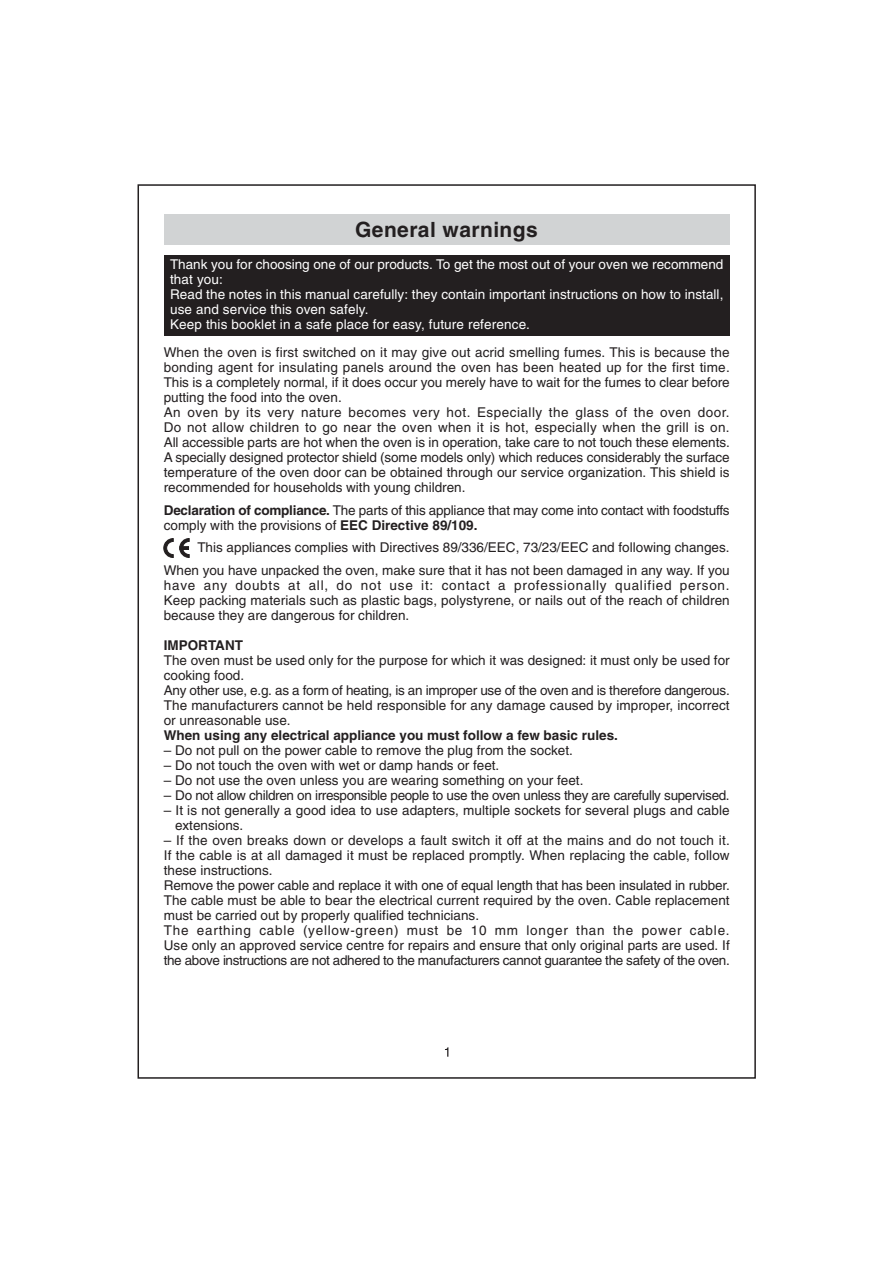
<style>
.page{position:relative;width:893px;height:1263px;background:#fff}
.page>*{position:absolute;margin:0;border:0;box-sizing:border-box;transform-origin:0 0}
.t1{font:700 21px "Helvetica";letter-spacing:.02em;color:#231f20}
.t2{font:13.5px/15px "Helvetica";color:#231f20}
.t3{font:13.5px/15px "Helvetica";letter-spacing:.005em;color:#fff}
.t4{font:13.5px "Helvetica";letter-spacing:-.025em;color:#231f20}
.t5{font:700 13.5px "Helvetica";color:#231f20}
.s1{font-weight:700}
</style>
<div class="page">
<div style="left:164px;top:215px;width:565px;height:30px;background:#d1d3d4"></div>
<div style="left:164px;top:255px;width:565px;height:81px;background:#231f20"></div>
<svg style="left:445px;top:1047px;width:3px;height:10px"></svg>
<svg style="left:164px;top:539px;width:9px;height:19px"></svg>
<svg style="left:180px;top:538px;width:9px;height:20px"></svg>
<h1 class="t1" style="left:355px;top:222px;width:184px">General warnings</h1>
<p class="t3" style="left:170px;top:258px;width:555px">Thank you for choosing one of our products. To get the most out of your oven we recommend that you:<br>Read the notes in this manual carefully: they contain important instructions on how to install, use and service this oven safely.<br>Keep this booklet in a safe place for easy, future reference.</p>
<p class="t2" style="left:164px;top:346px;width:567px">When the oven is first switched on it may give out acrid smelling fumes. This is because the bonding agent for insulating panels around the oven has been heated up for the first time.<br>This is a completely normal, if it does occur you merely have to wait for the fumes to clear before putting the food into the oven.<br>An oven by its very nature becomes very hot. Especially the glass of the oven door.<br>Do not allow children to go near the oven when it is hot, especially when the grill is on.<br>All accessible parts are hot when the oven is in operation, take care to not touch these elements.<br>A specially designed protector shield (some models only) which reduces considerably the surface temperature of the oven door can be obtained through our service organization. This shield is recommended for households with young children.</p>
<p class="t2" style="left:164px;top:504px;width:567px"><span class="s1">Declaration of compliance.</span> The parts of this appliance that may come into contact with foodstuffs comply with the provisions of <span class="s1">EEC Directive 89/109.</span></p>
<p class="t2" style="left:164px;top:538px;width:567px;line-height:22.5px;text-align:right">This appliances complies with Directives 89/336/EEC, 73/23/EEC and following changes.<br>When you have unpacked the oven, make sure that it has not been damaged in any way. If you</p>
<p class="t2" style="left:164px;top:579px;width:567px;text-align:justify">have any doubts at all, do not use it: contact a professionally qualified person.<br>Keep packing materials such as plastic bags, polystyrene, or nails out of the reach of children because they are dangerous for children.</p>
<p class="t5" style="left:164px;top:640px;width:81px">IMPORTANT</p>
<p class="t2" style="left:164px;top:654px;width:567px">The oven must be used only for the purpose for which it was designed: it must only be used for cooking food.<br>Any other use, e.g. as a form of heating, is an improper use of the oven and is therefore dangerous.<br>The manufacturers cannot be held responsible for any damage caused by improper, incorrect or unreasonable use.</p>
<p class="t5" style="left:164px;top:730px;width:455px">When using any electrical appliance you must follow a few basic rules.</p>
<p class="t2" style="left:164px;top:744px;width:410px">– Do not pull on the power cable to remove the plug from the socket.</p>
<p class="t2" style="left:164px;top:759px;width:337px">– Do not touch the oven with wet or damp hands or feet.</p>
<p class="t2" style="left:164px;top:774px;width:421px">– Do not use the oven unless you are wearing something on your feet.</p>
<p class="t4" style="left:164px;top:790px;width:567px">– Do not allow children on irresponsible people to use the oven unless they are carefully supervised.</p>
<p class="t2" style="left:175px;top:804px;width:556px;text-indent:-11px">– It is not generally a good idea to use adapters, multiple sockets for several plugs and cable extensions.</p>
<p class="t2" style="left:164px;top:834px;width:567px">– If the oven breaks down or develops a fault switch it off at the mains and do not touch it.<br>If the cable is at all damaged it must be replaced promptly. When replacing the cable, follow these instructions.<br>Remove the power cable and replace it with one of equal length that has been insulated in rubber.<br>The cable must be able to bear the electrical current required by the oven. Cable replacement must be carried out by properly qualified technicians.<br>The earthing cable (yellow-green) must be 10 mm longer than the power cable.<br>Use only an approved service centre for repairs and ensure that only original parts are used. If the above instructions are not adhered to the manufacturers cannot guarantee the safety of the oven.</p>
</div>
